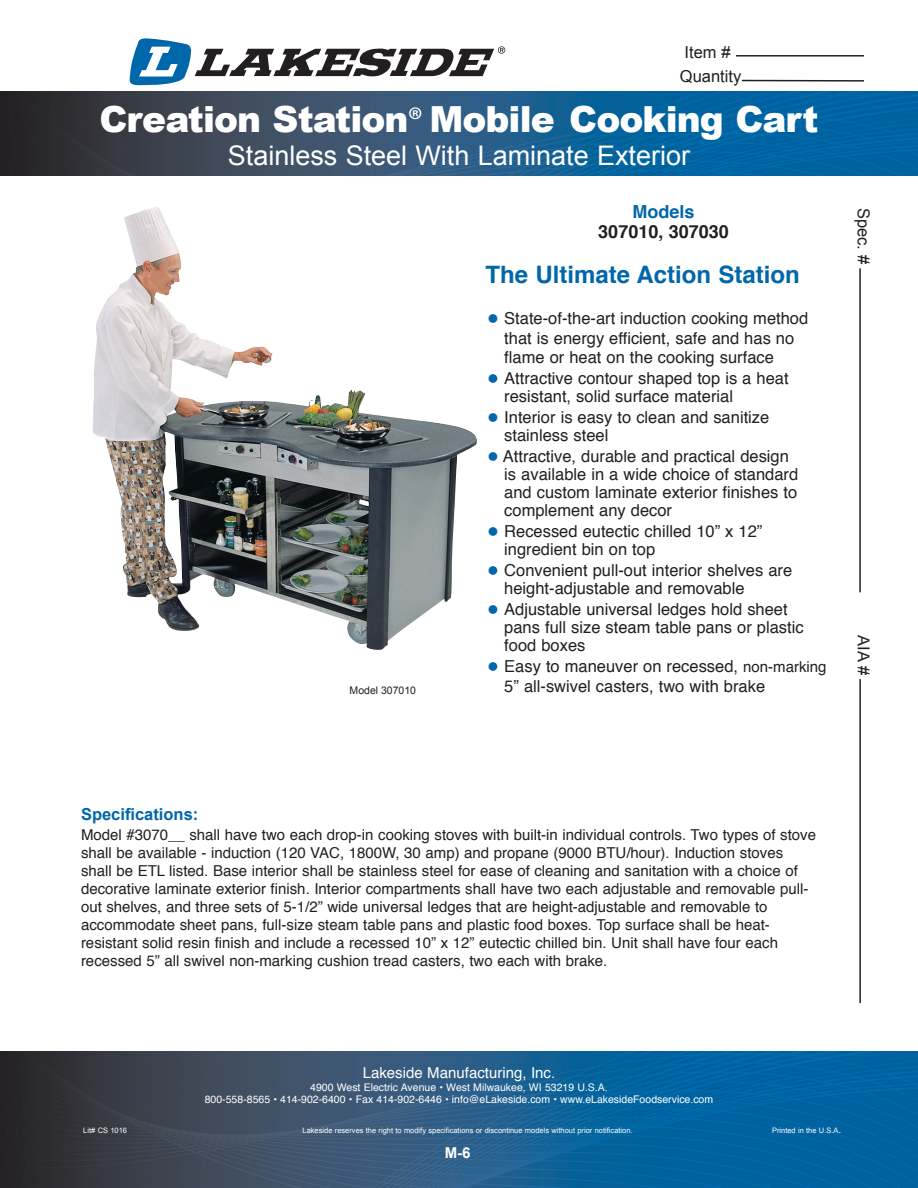
<style>
.page{position:relative;width:918px;height:1188px;background:#fff}
.page>*{position:absolute;margin:0;border:0;box-sizing:border-box;transform-origin:0 0}
.t1{font:900 36px "Arial";letter-spacing:-.025em;color:#fff}
.t2{font:27px "Arial";color:#fff}
.t3{font:700 24px "Helvetica";color:#0067aa}
.t4{font:700 18px "Helvetica";color:#231f20}
.t5{font:700 18px "Helvetica";color:#0067aa}
.t6{font:16.5px/18px "Helvetica";color:#231f20}
.t7{font:16.5px "Arial";color:#231f20}
.t8{font:700 16.5px "Arial";color:#0067aa}
.t9{font:15px/18px "Helvetica";color:#231f20}
.t10{font:15px "Helvetica";color:#fff}
.t11{font:700 15px "Arial";color:#fff}
.t12{font:10.5px "Helvetica";color:#fff}
.t13{font:10.5px "Arial";color:#231f20}
.t14{font:7.5px "Arial";color:#fff}
.s1{font-family:"Myriad Pro";font-weight:400}
.s2{color:#0067aa}
.s3{font-size:15px}
.s4{font-size:10.5px}
</style>
<div class="page">
<img style="left:0;top:92px;width:918px;height:84px">
<img style="left:0;top:1052px;width:918px;height:136px">
<hr style="left:859px;top:679px;width:2px;height:324px;background:#231f20">
<hr style="left:859px;top:268px;width:2px;height:324px;background:#231f20">
<hr style="left:736px;top:55px;width:128px;height:2px;background:#231f20">
<img style="left:92px;top:207px;width:385px;height:443px">
<hr style="left:742px;top:80px;width:122px;height:2px;background:#231f20">
<svg style="left:130px;top:38px;width:375px;height:48px"></svg>
<p class="t7" style="left:685px;top:41px;width:48px">Item #</p>
<p class="t7" style="left:680px;top:65px;width:63px">Quantity</p>
<p class="t1" style="left:100px;top:93px;width:720px">Creation Station<span class="s1">®</span> Mobile Cooking Cart</p>
<p class="t2" style="left:228px;top:137px;width:464px">Stainless Steel With Laminate Exterior</p>
<p class="t5" style="left:633px;top:197px;width:64px">Models</p>
<p class="t4" style="left:598px;top:217px;width:132px">307010, 307030</p>
<p class="t13" style="left:350px;top:683px;width:68px">Model 307010</p>
<p class="t3" style="left:485px;top:255px;width:316px">The Ultimate Action Station</p>
<p class="t6" style="left:504px;top:309px;width:306px;line-height:19.5px;text-indent:-17px"><span class="s2">●</span> State-of-the-art induction cooking method that is energy efficient, safe and has no flame or heat on the cooking surface</p>
<p class="t6" style="left:488px;top:370px;width:303px"><span class="s2">●</span> Attractive contour shaped top is a heat</p>
<p class="t6" style="left:504px;top:388px;width:230px">resistant, solid surface material</p>
<p class="t6" style="left:504px;top:409px;width:267px;text-indent:-17px"><span class="s2">●</span> Interior is easy to clean and sanitize stainless steel</p>
<p class="t6" style="left:488px;top:448px;width:303px"><span class="s2">●</span> Attractive, durable and practical design</p>
<p class="t6" style="left:504px;top:466px;width:295px;text-align:justify">is available in a wide choice of standard and custom laminate exterior finishes to complement any decor</p>
<p class="t6" style="left:488px;top:523px;width:276px"><span class="s2">●</span> Recessed eutectic chilled 10” x 12”</p>
<p class="t6" style="left:504px;top:541px;width:152px">ingredient bin on top</p>
<p class="t6" style="left:504px;top:562px;width:289px;text-indent:-17px"><span class="s2">●</span> Convenient pull-out interior shelves are height-adjustable and removable</p>
<p class="t6" style="left:504px;top:601px;width:301px;text-indent:-17px"><span class="s2">●</span> Adjustable universal ledges hold sheet pans full size steam table pans or plastic</p>
<p class="t6" style="left:504px;top:637px;width:83px">food boxes</p>
<p class="t6" style="left:504px;top:657px;width:324px;line-height:19.5px;text-indent:-17px"><span class="s2">●</span> Easy to maneuver on recessed, <span class="s3">non-marking<br></span>5” all-swivel casters, two with brake</p>
<p class="t7" style="left:875px;top:208px;width:58px;rotate:90deg">Spec. #</p>
<p class="t7" style="left:875px;top:635px;width:41px;rotate:90deg">AIA #</p>
<p class="t8" style="left:81px;top:803px;width:119px">Specifications:</p>
<p class="t9" style="left:81px;top:826px;width:737px">Model #3070__ shall have two each drop-in cooking stoves with built-in individual controls. Two types of stove shall be available - induction (120 VAC, 1800W, 30 amp) and propane (9000 BTU/hour). Induction stoves shall be ETL listed. Base interior shall be stainless steel for ease of cleaning and sanitation with a choice of</p>
<p class="t9" style="left:81px;top:880px;width:729px">decorative laminate exterior finish. Interior compartments shall have two each adjustable and removable pull&shy;out shelves, and three sets of 5-1/2” wide universal ledges that are height-adjustable and removable to</p>
<p class="t9" style="left:81px;top:916px;width:690px">accommodate sheet pans, full-size steam table pans and plastic food boxes. Top surface shall be heat-</p>
<p class="t9" style="left:81px;top:934px;width:699px">resistant solid resin finish and include a recessed 10” x 12” eutectic chilled bin. Unit shall have four each</p>
<p class="t9" style="left:81px;top:952px;width:528px">recessed 5” all swivel non-marking cushion tread casters, two each with brake.</p>
<p class="t10" style="left:363px;top:1061px;width:194px">Lakeside Manufacturing, Inc.</p>
<p class="t12" style="left:310px;top:1079px;width:299px">4900 West Electric Avenue • West Milwaukee, WI 53219 U.S.A.</p>
<p class="t12" style="left:205px;top:1092px;width:510px">800-558-8565 • 414-902-6400 • Fax 414-902-6446 • info@eLakeside.com • www.eLakesideFoodservice.com</p>
<p class="t14" style="left:83px;top:1126px;width:45px">Lit# CS 1016</p>
<p class="t14" style="left:303px;top:1126px;width:332px">Lakeside reserves the right to modify specifications or discontinue models without prior notification.</p>
<p class="t14" style="left:772px;top:1126px;width:71px">Printed in the U.S.A<span class="s4">.</span></p>
<p class="t11" style="left:445px;top:1143px;width:27px">M-6</p>
</div>
